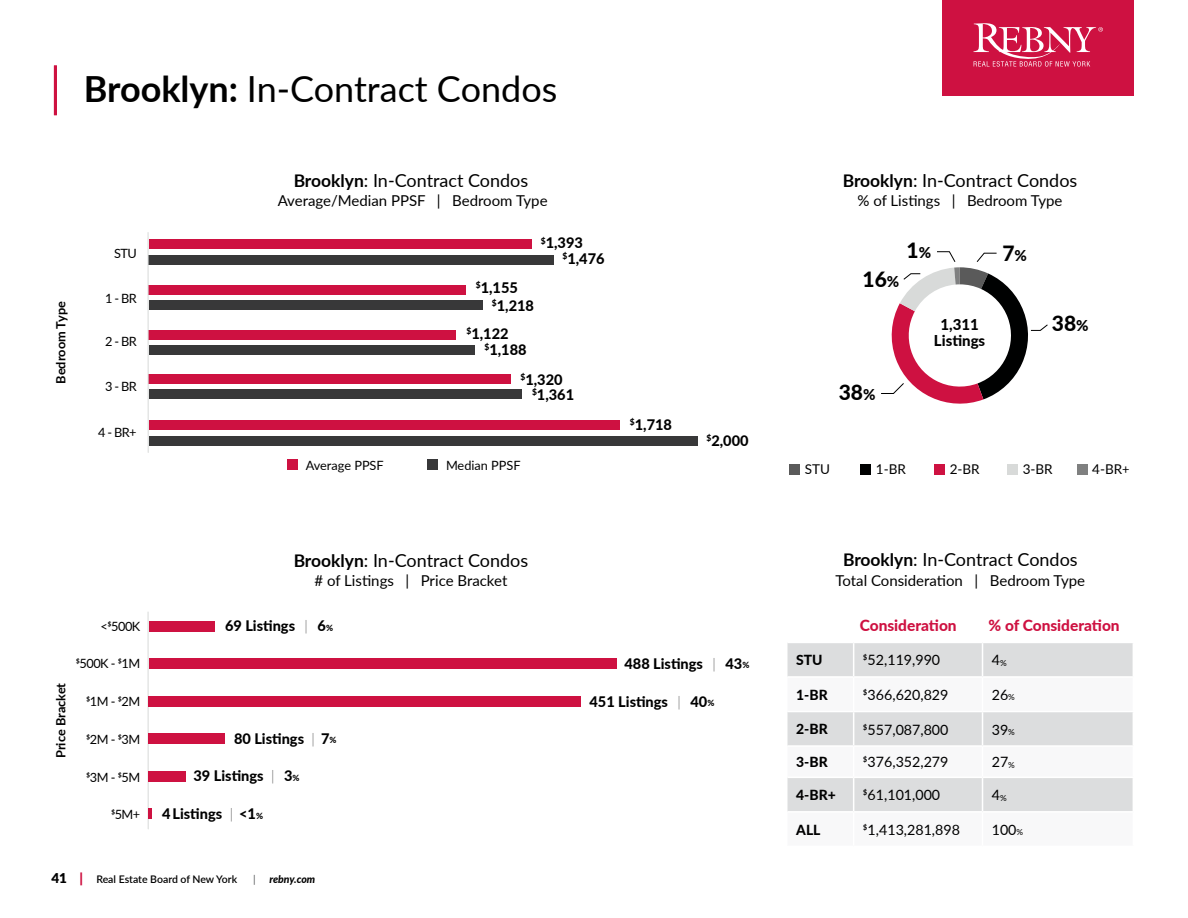
<style>
.page{position:relative;width:1188px;height:918px;background:#fff}
.page>*{position:absolute;margin:0;border:0;box-sizing:border-box;transform-origin:0 0}
.t1{font:36px "Lato";color:#000}
.t2{font:800 21px "Lato";color:#000}
.t3{font:18px "Lato";color:#000}
.t4{font:800 15.45px "Lato";color:#ce1141}
.t5{font:15px "Lato";color:#000}
.t6{font:800 15px/16.5px "Lato";color:#000;text-align:center}
.t7{font:800 14.55px "Lato";color:#000}
.t8{font:14.25px "Lato";color:#000}
.t9{font:800 13.95px "Lato";color:#000}
.t10{font:13.5px "Lato";color:#000}
.t11{font:12.75px "Lato";letter-spacing:-.04em;color:#000}
.t12{font:700 12.75px "Lato";color:#000}
.t13{font:12.75px "Lato";color:#000}
.t14{font:600 10.5px "Lato";letter-spacing:-.005em;color:#000}
.t15{font:italic 800 10.5px "Lato";letter-spacing:-.005em;color:#000}
.t16{font:10.5px "Lato";color:#58595b}
.s1{font-weight:700}
.s2{font-weight:700;font-size:17.4px}
.s3{font-weight:100}
.s4{font-size:8.55px}
.s5{font-weight:900;font-size:13.5px}
.s6{font-weight:900;font-size:13.5px;color:#ce1141}
.s7{font-size:15px}
.s8{font-size:12.75px}
.s9{font-size:8.25px}
</style>
<div class="page">
<div style="left:942px;top:0;width:191px;height:96px;background:#ce1141"></div>
<svg style="left:973px;top:23px;width:130px;height:44px"></svg>
<hr style="left:54px;top:66px;width:3px;height:49px;background:#ce1141">
<div style="left:149px;top:421px;width:471px;height:9px;background:#ce1141"></div>
<div style="left:149px;top:375px;width:362px;height:9px;background:#ce1141"></div>
<div style="left:149px;top:330px;width:307px;height:9px;background:#ce1141"></div>
<div style="left:149px;top:285px;width:317px;height:9px;background:#ce1141"></div>
<div style="left:149px;top:239px;width:383px;height:9px;background:#ce1141"></div>
<div style="left:149px;top:436px;width:549px;height:10px;background:#383839"></div>
<div style="left:149px;top:390px;width:372px;height:9px;background:#383839"></div>
<div style="left:149px;top:345px;width:325px;height:10px;background:#383839"></div>
<div style="left:149px;top:300px;width:334px;height:10px;background:#383839"></div>
<div style="left:149px;top:255px;width:405px;height:10px;background:#383839"></div>
<hr style="left:148px;top:233px;width:1px;height:219px;background:#d8dad9">
<hr style="left:148px;top:612px;width:1px;height:217px;background:#d8dad9">
<div style="left:288px;top:459px;width:10px;height:11px;background:#ce1141"></div>
<div style="left:428px;top:459px;width:10px;height:11px;background:#383839"></div>
<svg style="left:149px;top:809px;width:3px;height:10px"></svg>
<div style="left:149px;top:771px;width:37px;height:10px;background:#ce1141"></div>
<div style="left:149px;top:734px;width:76px;height:10px;background:#ce1141"></div>
<div style="left:149px;top:696px;width:432px;height:10px;background:#ce1141"></div>
<div style="left:149px;top:658px;width:467px;height:11px;background:#ce1141"></div>
<div style="left:149px;top:621px;width:66px;height:10px;background:#ce1141"></div>
<svg style="left:881px;top:251px;width:167px;height:153px"></svg>
<div style="left:789px;top:465px;width:11px;height:10px;background:#5a5a5a"></div>
<div style="left:934px;top:465px;width:11px;height:10px;background:#ce1141"></div>
<div style="left:860px;top:465px;width:11px;height:10px;background:#000101"></div>
<div style="left:1007px;top:465px;width:11px;height:10px;background:#d8dad9"></div>
<div style="left:1077px;top:465px;width:11px;height:10px;background:#7f8080"></div>
<svg style="left:788px;top:643px;width:345px;height:168px"></svg>
<hr style="left:853px;top:643px;width:1px;height:33px;background:#fff">
<hr style="left:982px;top:643px;width:1px;height:33px;background:#fff">
<hr style="left:787px;top:676px;width:67px;height:2px;background:#fff">
<hr style="left:854px;top:676px;width:129px;height:2px;background:#fff">
<hr style="left:853px;top:678px;width:1px;height:33px;background:#fff">
<hr style="left:983px;top:676px;width:151px;height:2px;background:#fff">
<hr style="left:982px;top:678px;width:1px;height:33px;background:#fff">
<hr style="left:787px;top:711px;width:67px;height:1px;background:#fff">
<hr style="left:854px;top:711px;width:129px;height:1px;background:#fff">
<hr style="left:853px;top:712px;width:1px;height:33px;background:#fff">
<hr style="left:983px;top:711px;width:151px;height:1px;background:#fff">
<hr style="left:982px;top:712px;width:1px;height:33px;background:#fff">
<hr style="left:787px;top:745px;width:67px;height:2px;background:#fff">
<hr style="left:854px;top:745px;width:129px;height:2px;background:#fff">
<hr style="left:853px;top:747px;width:1px;height:30px;background:#fff">
<hr style="left:983px;top:745px;width:151px;height:2px;background:#fff">
<hr style="left:982px;top:747px;width:1px;height:30px;background:#fff">
<hr style="left:787px;top:777px;width:67px;height:1px;background:#fff">
<hr style="left:854px;top:777px;width:129px;height:1px;background:#fff">
<hr style="left:853px;top:778px;width:1px;height:33px;background:#fff">
<hr style="left:983px;top:777px;width:151px;height:1px;background:#fff">
<hr style="left:982px;top:778px;width:1px;height:33px;background:#fff">
<h1 class="t1" style="left:84px;top:63px;width:475px"><span class="s1">Brooklyn:</span> In-Contract Condos</h1>
<p class="t12" style="left:52px;top:384px;width:84px;rotate:-90deg">Bedroom Type</p>
<p class="t11" style="left:114px;top:244px;width:24px">STU</p>
<p class="t11" style="left:105px;top:289px;width:33px">1 - BR</p>
<p class="t11" style="left:105px;top:332px;width:33px">2 - BR</p>
<p class="t11" style="left:105px;top:377px;width:33px">3 - BR</p>
<p class="t11" style="left:98px;top:423px;width:40px">4 - BR+</p>
<p class="t3" style="left:294px;top:168px;width:236px"><span class="s2">Brooklyn</span>: In-Contract Condos</p>
<p class="t5" style="left:278px;top:190px;width:271px">Average/Median PPSF | Bedroom Type</p>
<p class="t7" style="left:541px;top:232px;width:44px"><sup>$</sup>1,393</p>
<p class="t7" style="left:563px;top:248px;width:44px"><sup>$</sup>1,476</p>
<p class="t7" style="left:476px;top:277px;width:44px"><sup>$</sup>1,155</p>
<p class="t7" style="left:466px;top:323px;width:44px"><sup>$</sup>1,122</p>
<p class="t7" style="left:492px;top:295px;width:44px"><sup>$</sup>1,218</p>
<p class="t7" style="left:484px;top:339px;width:44px"><sup>$</sup>1,188</p>
<p class="t7" style="left:532px;top:384px;width:44px"><sup>$</sup>1,361</p>
<p class="t7" style="left:520px;top:369px;width:44px"><sup>$</sup>1,320</p>
<p class="t13" style="left:306px;top:456px;width:80px">Average PPSF</p>
<p class="t13" style="left:446px;top:456px;width:76px">Median PPSF</p>
<p class="t7" style="left:630px;top:414px;width:44px"><sup>$</sup>1,718</p>
<p class="t7" style="left:706px;top:430px;width:44px"><sup>$</sup>2,000</p>
<p class="t12" style="left:52px;top:758px;width:77px;rotate:-90deg">Price Bracket</p>
<p class="t11" style="left:101px;top:617px;width:41px">&lt;$500K</p>
<p class="t11" style="left:76px;top:654px;width:66px">$500K - $1M</p>
<p class="t11" style="left:86px;top:693px;width:56px">$1M - $2M</p>
<p class="t11" style="left:86px;top:730px;width:56px">$2M - $3M</p>
<p class="t11" style="left:86px;top:768px;width:56px">$3M - $5M</p>
<p class="t11" style="left:111px;top:805px;width:31px">$5M+</p>
<p class="t3" style="left:294px;top:547px;width:236px"><span class="s2">Brooklyn</span>: In-Contract Condos</p>
<p class="t5" style="left:315px;top:570px;width:194px"># of Listings | Price Bracket</p>
<p class="t7" style="left:225px;top:615px;width:110px">69 Listings <span class="s3">|</span> 6<span class="s4">%</span></p>
<p class="t7" style="left:234px;top:727px;width:104px">80 Listings <span class="s3">|</span> 7<span class="s4">%</span></p>
<p class="t7" style="left:194px;top:765px;width:108px">39 Listings <span class="s3">|</span> 3<span class="s4">%</span></p>
<p class="t7" style="left:162px;top:803px;width:103px">4Listings <span class="s3">|</span> &lt;1<span class="s4">%</span></p>
<p class="t7" style="left:624px;top:653px;width:126px">488 Listings <span class="s3">|</span> 43<span class="s4">%</span></p>
<p class="t7" style="left:590px;top:691px;width:126px">451 Listings <span class="s3">|</span> 40<span class="s4">%</span></p>
<p class="t14" style="left:51px;top:871px;width:187px"><span class="s5">41</span> <span class="s6">|</span> Real Estate Board of New York</p>
<p class="t16" style="left:253px;top:872px;width:4px">|</p>
<p class="t15" style="left:269px;top:871px;width:47px">rebny.com</p>
<p class="t3" style="left:843px;top:168px;width:236px"><span class="s2">Brooklyn</span>: In-Contract Condos</p>
<p class="t5" style="left:858px;top:190px;width:206px">% of Listings | Bedroom Type</p>
<h2 class="t2" style="left:863px;top:264px;width:38px">16<span class="s7">%</span></h2>
<h2 class="t2" style="left:907px;top:234px;width:26px">1<span class="s7">%</span></h2>
<h2 class="t2" style="left:1002px;top:237px;width:26px">7<span class="s7">%</span></h2>
<p class="t6" style="left:934px;top:316px;width:53px">1,311<br>Listings</p>
<h2 class="t2" style="left:1052px;top:308px;width:38px">38<span class="s7">%</span></h2>
<h2 class="t2" style="left:839px;top:377px;width:38px">38<span class="s7">%</span></h2>
<p class="t10" style="left:805px;top:460px;width:27px">STU</p>
<p class="t10" style="left:876px;top:460px;width:32px">1-BR</p>
<p class="t10" style="left:950px;top:460px;width:32px">2-BR</p>
<p class="t10" style="left:1023px;top:460px;width:32px">3-BR</p>
<p class="t10" style="left:1092px;top:460px;width:39px">4-BR<span class="s8">+</span></p>
<p class="t3" style="left:843px;top:547px;width:236px"><span class="s2">Brooklyn</span>: In-Contract Condos</p>
<p class="t5" style="left:835px;top:569px;width:251px">Total Consideration | Bedroom Type</p>
<p class="t4" style="left:860px;top:614px;width:98px">Consideration</p>
<p class="t4" style="left:989px;top:614px;width:133px">% of Consideration</p>
<p class="t9" style="left:796px;top:650px;width:28px">STU</p>
<p class="t8" style="left:863px;top:650px;width:79px">$52,119,990</p>
<p class="t8" style="left:992px;top:650px;width:16px">4<span class="s9">%</span></p>
<p class="t9" style="left:796px;top:684px;width:33px">1-BR</p>
<p class="t8" style="left:863px;top:685px;width:87px">$366,620,829</p>
<p class="t8" style="left:992px;top:685px;width:25px">26<span class="s9">%</span></p>
<p class="t9" style="left:796px;top:719px;width:33px">2-BR</p>
<p class="t8" style="left:863px;top:719px;width:87px">$557,087,800</p>
<p class="t8" style="left:992px;top:719px;width:25px">39<span class="s9">%</span></p>
<p class="t9" style="left:796px;top:752px;width:33px">3-BR</p>
<p class="t8" style="left:863px;top:752px;width:87px">$376,352,279</p>
<p class="t8" style="left:992px;top:752px;width:25px">27<span class="s9">%</span></p>
<p class="t9" style="left:796px;top:785px;width:41px">4-BR+</p>
<p class="t8" style="left:863px;top:785px;width:79px">$61,101,000</p>
<p class="t8" style="left:992px;top:785px;width:16px">4<span class="s9">%</span></p>
<p class="t9" style="left:796px;top:819px;width:26px">ALL</p>
<p class="t8" style="left:863px;top:819px;width:99px">$1,413,281,898</p>
<p class="t8" style="left:992px;top:819px;width:33px">100<span class="s9">%</span></p>
</div>
